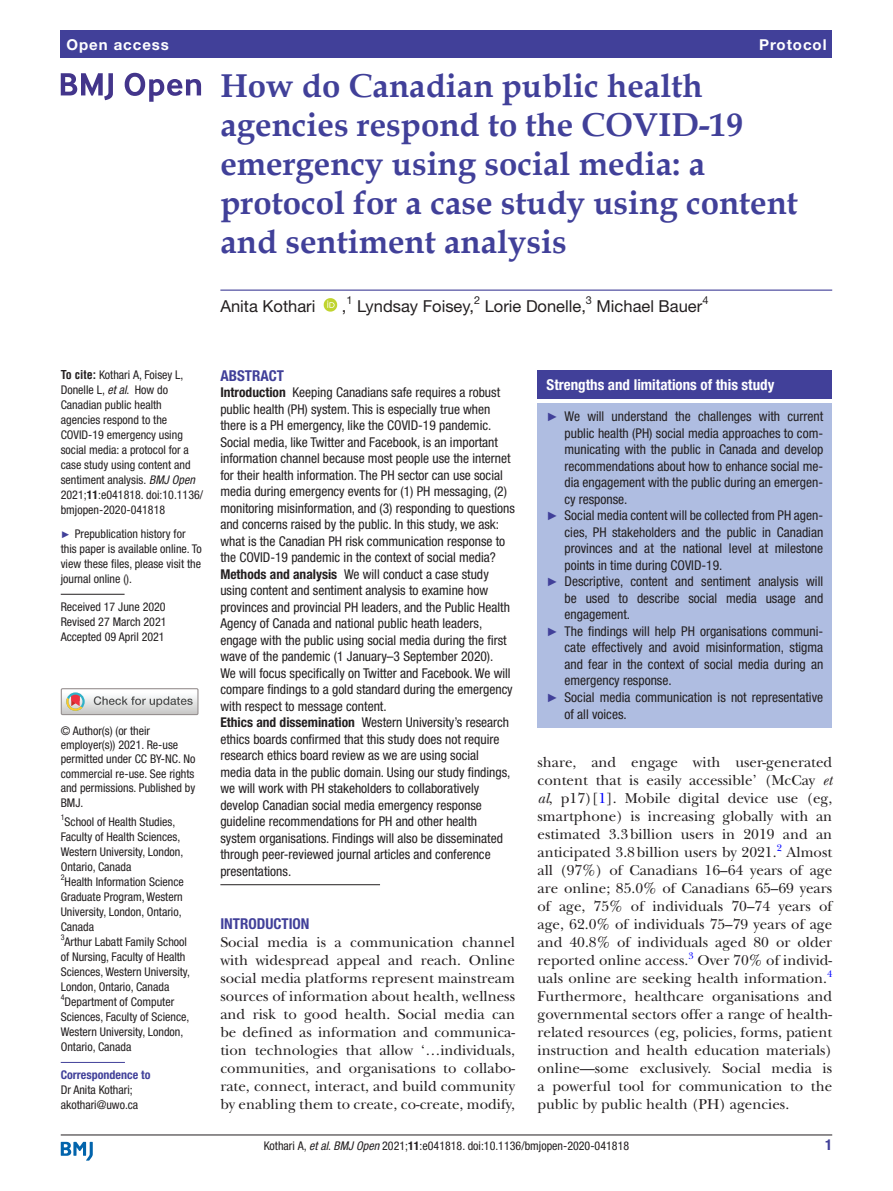
<style>
.page{position:relative;width:893px;height:1191px;background:#fff}
.page>*{position:absolute;margin:0;border:0;box-sizing:border-box;transform-origin:0 0}
.t1{font:700 33px/39px "Book Antiqua";color:#414099}
.t2{font:16.5px "Helvetica Neue LT Std";color:#231f20}
.t3{font:15px/18px "New Baskerville";color:#231f20;text-align:justify}
.t4{font:700 condensed 15px "Helvetica Neue LT Std";color:#fff}
.t5{font:700 condensed 15px "Helvetica Neue LT Std";color:#414099}
.t6{font:700 15px "Helvetica Neue LT Std";letter-spacing:.065em;color:#fff}
.t7{font:condensed 13.5px/16.5px "Helvetica Neue LT Std";color:#231f20}
.t8{font:condensed 12px/15px "Helvetica Neue LT Std";color:#231f20}
.t9{font:700 condensed 12px "Helvetica Neue LT Std";color:#414099}
.t10{font:10.95px "Helvetica Neue LT Std";color:#231f20}
.t11{font:9.9px "New Baskerville";color:#00f}
.t12{font:condensed 7.95px "Helvetica Neue LT Std";color:#231f20}
.s1{font-family:"Helvetica LT Std";font-weight:700}
.s2{font-style:italic}
.s3{font-weight:700}
.s4{font-family:"Arial";font-stretch:normal;font-size:9.75px;color:#414099}
.s5{font-family:"Arial";font-stretch:normal;font-size:12px;color:#414099}
.s6{color:#00f}
</style>
<div class="page">
<hr style="left:61px;top:1134px;width:771px;height:1px;background:#231f20">
<svg style="left:61px;top:1141px;width:32px;height:19px"></svg>
<div style="left:61px;top:31px;width:771px;height:27px;background:#414099"></div>
<hr style="left:220px;top:289px;width:612px;height:2px;background:#414099">
<svg style="left:324px;top:298px;width:13px;height:14px"></svg>
<hr style="left:61px;top:594px;width:64px;height:1px;background:#231f20">
<hr style="left:61px;top:1062px;width:64px;height:1px;background:#414099">
<svg style="left:61px;top:73px;width:52px;height:27px"></svg>
<svg style="left:125px;top:73px;width:76px;height:29px"></svg>
<div style="left:61px;top:688px;width:138px;height:27px;border:1px solid #969090"></div>
<svg style="left:61px;top:688px;width:137px;height:26px"></svg>
<hr style="left:220px;top:884px;width:160px;height:1px;background:#231f20">
<div style="left:538px;top:370px;width:294px;height:29px;background:#414099"></div>
<div style="left:538px;top:403px;width:294px;height:324px;background:#afbde1"></div>
<p class="t6" style="left:66px;top:35px;width:104px">Open access</p>
<p class="t6" style="left:759px;top:35px;width:69px">Protocol</p>
<h1 class="t1" style="left:220px;top:66px;width:579px">How do Canadian public health agencies respond to the COVID-19 emergency using social media: a protocol for a case study using content and sentiment analysis</h1>
<p class="t2" style="left:220px;top:296px;width:97px">Anita Kothari</p>
<p class="t2" style="left:342px;top:296px;width:6px">,</p>
<p class="t10" style="left:346px;top:294px;width:8px">1</p>
<p class="t2" style="left:357px;top:296px;width:119px">Lyndsay Foisey,</p>
<p class="t10" style="left:474px;top:294px;width:8px">2</p>
<p class="t2" style="left:485px;top:296px;width:103px">Lorie Donelle,</p>
<p class="t10" style="left:586px;top:294px;width:8px">3</p>
<p class="t2" style="left:597px;top:296px;width:107px">Michael Bauer</p>
<p class="t10" style="left:702px;top:294px;width:8px">4</p>
<p class="t8" style="left:61px;top:367px;width:144px"><span class="s1">To cite:</span> Kothari A, Foisey L,<br>Donelle L, <span class="s2">et al</span>. How do<br>Canadian public health agencies respond to the<br>COVID-19 emergency using social media: a protocol for a case study using content and sentiment analysis. <span class="s2">BMJ Open<br></span>2021;<span class="s3">11</span>:e041818. doi:10.1136/ bmjopen-2020-041818</p>
<p class="t8" style="left:61px;top:526px;width:143px"><span class="s4">►</span> Prepublication history for this paper is available online. To view these files, please visit the journal online ().</p>
<p class="t8" style="left:61px;top:599px;width:107px;text-align:justify">Received 17 June 2020<br>Revised 27 March 2021<br>Accepted 09 April 2021</p>
<p class="t8" style="left:61px;top:723px;width:136px;line-height:14.4px">© Author(s) (or their employer(s)) 2021. Re-use permitted under CC BY-NC. No commercial re-use. See rights and permissions. Published by<br>BMJ.</p>
<p class="t12" style="left:61px;top:813px;width:5px">1</p>
<p class="t8" style="left:61px;top:814px;width:124px;text-indent:4px">School of Health Studies,<br>Faculty of Health Sciences,<br>Western University, London,<br>Ontario, Canada</p>
<p class="t12" style="left:61px;top:873px;width:5px">2</p>
<p class="t8" style="left:61px;top:874px;width:125px;text-indent:4px">Health Information Science<br>Graduate Program, Western<br>University, London, Ontario,<br>Canada</p>
<p class="t12" style="left:61px;top:933px;width:5px">3</p>
<p class="t8" style="left:61px;top:934px;width:131px;text-indent:4px">Arthur Labatt Family School of Nursing, Faculty of Health<br>Sciences, Western University,<br>London, Ontario, Canada<br><sup>4</sup>Department of Computer<br>Sciences, Faculty of Science,<br>Western University, London,<br>Ontario, Canada</p>
<p class="t9" style="left:61px;top:1067px;width:91px">Correspondence to</p>
<p class="t8" style="left:61px;top:1082px;width:79px">Dr Anita Kothari; akothari@uwo.ca</p>
<p class="t5" style="left:220px;top:366px;width:65px">ABSTRACT</p>
<p class="t7" style="left:220px;top:384px;width:296px"><span class="s3">Introduction</span> Keeping Canadians safe requires a robust public health (PH) system. This is especially true when there is a PH emergency, like the COVID-19 pandemic.<br>Social media, like Twitter and Facebook, is an important information channel because most people use the internet for their health information. The PH sector can use social media during emergency events for (1) PH messaging, (2) monitoring misinformation, and (3) responding to questions and concerns raised by the public. In this study, we ask: what is the Canadian PH risk communication response to the COVID-19 pandemic in the context of social media?<br><span class="s3">Methods and analysis</span> We will conduct a case study using content and sentiment analysis to examine how provinces and provincial PH leaders, and the Public Health Agency of Canada and national public heath leaders, engage with the public using social media during the first wave of the pandemic (1 January–3 September 2020).<br>We will focus specifically on Twitter and Facebook. We will compare findings to a gold standard during the emergency with respect to message content.<br><span class="s3">Ethics and dissemination</span> Western University’s research ethics boards confirmed that this study does not require research ethics board review as we are using social<br>media data in the public domain. Using our study findings, we will work with PH stakeholders to collaboratively develop Canadian social media emergency response guideline recommendations for PH and other health system organisations. Findings will also be disseminated through peer-reviewed journal articles and conference presentations.</p>
<p class="t5" style="left:220px;top:915px;width:91px">INTRODUCTION</p>
<p class="t3" style="left:220px;top:933px;width:296px">Social media is a communication channel with widespread appeal and reach. Online social media platforms represent mainstream sources of information about health, wellness and risk to good health. Social media can be defined as information and communica&shy;tion technologies that allow ‘…individuals, communities, and organisations to collabo&shy;rate, connect, interact, and build community by enabling them to create, co-create, modify,</p>
<p class="t4" style="left:547px;top:375px;width:229px">Strengths and limitations of this study</p>
<p class="t7" style="left:547px;top:408px;width:278px"><span class="s5">►</span> We will understand the challenges with current</p>
<p class="t7" style="left:565px;top:425px;width:260px">public health (PH) social media approaches to com-</p>
<p class="t7" style="left:565px;top:441px;width:260px">municating with the public in Canada and develop</p>
<p class="t7" style="left:565px;top:458px;width:260px">recommendations about how to enhance social me-</p>
<p class="t7" style="left:565px;top:474px;width:260px">dia engagement with the public during an emergen-</p>
<p class="t7" style="left:565px;top:491px;width:64px">cy response.</p>
<p class="t7" style="left:547px;top:507px;width:278px"><span class="s5">►</span> Social media content will be collected from PH agen-</p>
<p class="t7" style="left:565px;top:524px;width:260px">cies, PH stakeholders and the public in Canadian</p>
<p class="t7" style="left:565px;top:540px;width:260px">provinces and at the national level at milestone</p>
<p class="t7" style="left:565px;top:557px;width:159px">points in time during COVID-19.</p>
<p class="t7" style="left:547px;top:573px;width:278px"><span class="s5">►</span> Descriptive, content and sentiment analysis will</p>
<p class="t7" style="left:565px;top:590px;width:260px">be used to describe social media usage and</p>
<p class="t7" style="left:565px;top:606px;width:67px">engagement.</p>
<p class="t7" style="left:547px;top:623px;width:278px"><span class="s5">►</span> The findings will help PH organisations communi-</p>
<p class="t7" style="left:565px;top:639px;width:260px">cate effectively and avoid misinformation, stigma</p>
<p class="t7" style="left:565px;top:656px;width:260px">and fear in the context of social media during an</p>
<p class="t7" style="left:565px;top:672px;width:109px">emergency response.</p>
<p class="t7" style="left:547px;top:689px;width:278px"><span class="s5">►</span> Social media communication is not representative</p>
<p class="t7" style="left:565px;top:705px;width:64px">of all voices.</p>
<p class="t3" style="left:538px;top:753px;width:296px">share, and engage with user-generated content that is easily accessible’ (McCay <span class="s2">et al</span>, p17)[<span class="s6">1</span>]. Mobile digital device use (eg, smartphone) is increasing globally with an estimated 3.3billion users in 2019 and an anticipated 3.8billion users by 2021.<sup>2</sup> Almost all (97%) of Canadians 16–64 years of age are online; 85.0% of Canadians 65–69 years of age, 75% of individuals 70–74 years of age, 62.0% of individuals 75–79 years of age and 40.8% of individuals aged 80 or older reported online access.</p>
<p class="t11" style="left:688px;top:949px;width:7px">3</p>
<p class="t3" style="left:538px;top:951px;width:296px;text-indent:160px">Over 70% of individ&shy;uals online are seeking health information.</p>
<p class="t11" style="left:827px;top:967px;width:7px">4</p>
<p class="t3" style="left:538px;top:987px;width:296px">Furthermore, healthcare organisations and governmental sectors offer a range of health&shy;related resources (eg, policies, forms, patient instruction and health education materials) online—some exclusively. Social media is a powerful tool for communication to the public by public health (PH) agencies.</p>
<p class="t8" style="left:264px;top:1137px;width:367px">Kothari A, <span class="s2">et al</span>. <span class="s2">BMJ Open</span> 2021;<span class="s3">11</span>:e041818. doi:10.1136/bmjopen-2020-041818</p>
<p class="t5" style="left:825px;top:1135px;width:9px">1</p>
</div>
